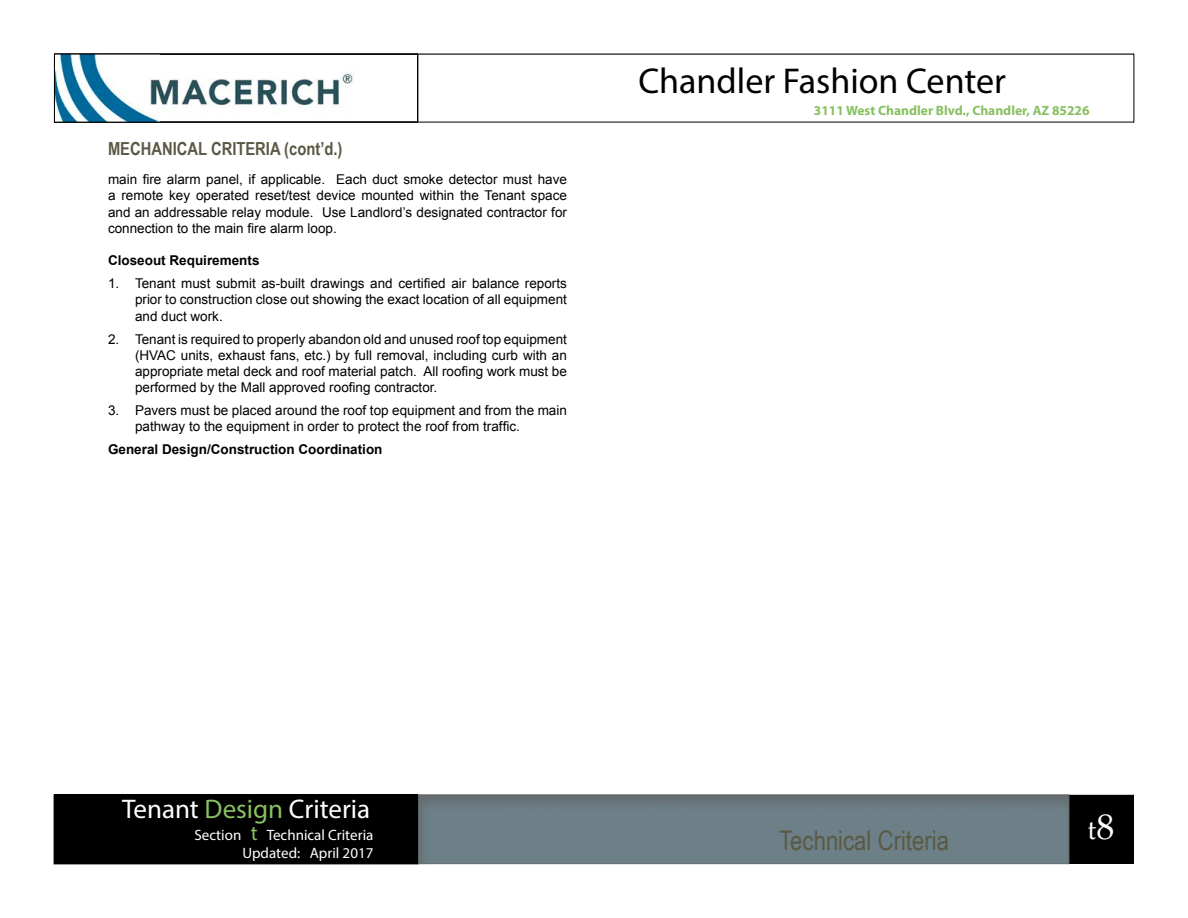
<style>
.page{position:relative;width:1188px;height:918px;background:#fff}
.page>*{position:absolute;margin:0;border:0;box-sizing:border-box;transform-origin:0 0}
.t1{font:36px "Myriad Pro";color:#000}
.t2{font:27px "Myriad Pro";color:#fff}
.t3{font:27px "Arial Narrow";color:#5b5945}
.t4{font:27px "Palatino Linotype";color:#fff}
.t5{font:700 18px "Arial Narrow";color:#5b5945}
.t6{font:15px/18px "Myriad Pro";color:#fff;text-align:right}
.t7{font:13.5px/16.2px "Arial";color:#000;text-align:justify}
.t8{font:700 13.5px "Arial";color:#000}
.t9{font:700 13.5px "Myriad Pro";color:#88c062}
.s1{color:#88c062}
.s2{font-size:21px;color:#88c062}
.s3{font-size:36px}
</style>
<div class="page">
<div style="left:405px;top:784px;width:676px;height:81px;background:#000;opacity:.5"></div>
<div style="left:54px;top:795px;width:364px;height:69px;background:#000"></div>
<div style="left:1069px;top:795px;width:65px;height:69px;background:#000"></div>
<hr style="left:54px;top:53px;width:1080px;height:2px;background:#d6d6cc">
<img style="left:56px;top:56px;width:102px;height:64px">
<img style="left:144px;top:66px;width:210px;height:48px">
<div style="left:54px;top:54px;width:364px;height:68px;border:1px solid #000"></div>
<h3 class="t5" style="left:108px;top:135px;width:236px">MECHANICAL CRITERIA (cont’d.)</h3>
<p class="t7" style="left:108px;top:172px;width:461px">main fire alarm panel, if applicable. Each duct smoke detector must have a remote key operated reset/test device mounted within the Tenant space and an addressable relay module. Use Landlord’s designated contractor for connection to the main fire alarm loop.</p>
<p class="t8" style="left:108px;top:252px;width:153px">Closeout Requirements</p>
<p class="t7" style="left:135px;top:276px;width:433px;text-indent:-27px">1. Tenant must submit as-built drawings and certified air balance reports prior to construction close out showing the exact location of all equipment and duct work.</p>
<p class="t7" style="left:135px;top:331px;width:433px;text-indent:-27px">2. Tenant is required to properly abandon old and unused roof top equipment (HVAC units, exhaust fans, etc.) by full removal, including curb with an appropriate metal deck and roof material patch. All roofing work must be performed by the Mall approved roofing contractor.</p>
<p class="t7" style="left:135px;top:402px;width:433px;text-indent:-27px">3. Pavers must be placed around the roof top equipment and from the main pathway to the equipment in order to protect the roof from traffic.</p>
<p class="t8" style="left:108px;top:441px;width:276px">General Design/Construction Coordination</p>
<h1 class="t1" style="left:638px;top:59px;width:369px">Chandler Fashion Center</h1>
<p class="t9" style="left:814px;top:102px;width:277px">3111 West Chandler Blvd., Chandler, AZ 85226</p>
<h2 class="t2" style="left:122px;top:792px;width:250px">Tenant <span class="s1">Design</span> Criteria</h2>
<p class="t6" style="left:194px;top:825px;width:181px">Section <span class="s2">t</span> Technical Criteria<br>Updated: April 2017</p>
<h2 class="t3" style="left:779px;top:821px;width:171px">Technical Criteria</h2>
<h2 class="t4" style="left:1088px;top:811px;width:28px">t<span class="s3">8</span></h2>
</div>
